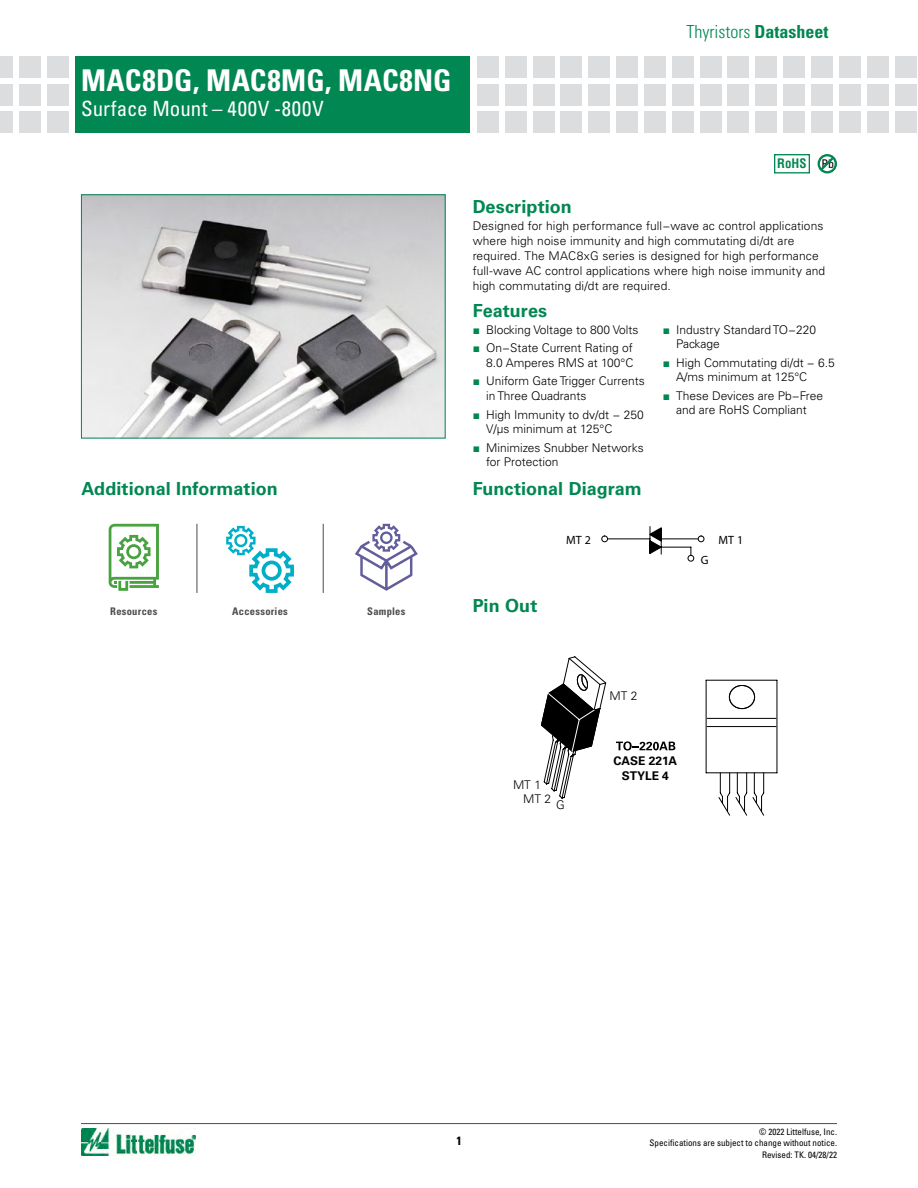
<style>
.page{position:relative;width:918px;height:1188px;background:#fff}
.page>*{position:absolute;margin:0;border:0;box-sizing:border-box;transform-origin:0 0}
.t1{font:700 condensed 30px "Univers LT Std";letter-spacing:.015em;color:#fff}
.t2{font:condensed 21px "Univers LT Std";letter-spacing:.015em;color:#fff}
.t3{font:700 18px "Univers LT Std";letter-spacing:.005em;color:#008752}
.t4{font:300 condensed 18px "Univers LT Std";color:#008752}
.t5{font:700 condensed 12.9px "Helvetica LT Std";color:#008752}
.t6{font:300 12px/14.4px "Univers LT Std";color:#000}
.t7{font:700 12px/14.9px "Univers LT Std";color:#000;text-align:center}
.t8{font:12px "Myriad Pro";color:#000}
.t9{font:condensed 12px "Univers LT Std";color:#000}
.t10{font:700 condensed 12px "Univers LT Std";color:#000}
.t11{font:700 condensed 10.5px "Univers LT Std";letter-spacing:.025em;color:#4d4d4f}
.t12{font:condensed 9px/10.8px "Univers LT Std";color:#000;text-align:right}
.s1{font-weight:700}
.s2{font-family:"Arial";font-weight:400;color:#008752}
</style>
<div class="page">
<hr style="left:81px;top:1123px;width:756px;height:1px;background:#4d4d4f">
<img style="left:81px;top:1129px;width:115px;height:26px">
<div style="left:75px;top:56px;width:395px;height:77px;background:#008752"></div>
<div style="left:47px;top:56px;width:21px;height:21px;background:#dcddde"></div>
<div style="left:47px;top:84px;width:21px;height:21px;background:#dcddde"></div>
<div style="left:47px;top:112px;width:21px;height:21px;background:#dcddde"></div>
<div style="left:19px;top:56px;width:21px;height:21px;background:#dcddde"></div>
<div style="left:19px;top:84px;width:21px;height:21px;background:#dcddde"></div>
<div style="left:19px;top:112px;width:21px;height:21px;background:#dcddde"></div>
<div style="left:0;top:56px;width:13px;height:21px;background:#dcddde"></div>
<div style="left:0;top:84px;width:13px;height:21px;background:#dcddde"></div>
<div style="left:0;top:112px;width:13px;height:21px;background:#dcddde"></div>
<div style="left:895px;top:56px;width:21px;height:21px;background:#dcddde"></div>
<div style="left:895px;top:84px;width:21px;height:21px;background:#dcddde"></div>
<div style="left:895px;top:112px;width:21px;height:21px;background:#dcddde"></div>
<div style="left:477px;top:56px;width:22px;height:21px;background:#dcddde"></div>
<div style="left:477px;top:84px;width:22px;height:21px;background:#dcddde"></div>
<div style="left:477px;top:112px;width:22px;height:21px;background:#dcddde"></div>
<div style="left:505px;top:56px;width:21px;height:21px;background:#dcddde"></div>
<div style="left:505px;top:84px;width:21px;height:21px;background:#dcddde"></div>
<div style="left:505px;top:112px;width:21px;height:21px;background:#dcddde"></div>
<div style="left:533px;top:56px;width:21px;height:21px;background:#dcddde"></div>
<div style="left:533px;top:84px;width:21px;height:21px;background:#dcddde"></div>
<div style="left:533px;top:112px;width:21px;height:21px;background:#dcddde"></div>
<div style="left:561px;top:56px;width:21px;height:21px;background:#dcddde"></div>
<div style="left:561px;top:84px;width:21px;height:21px;background:#dcddde"></div>
<div style="left:561px;top:112px;width:21px;height:21px;background:#dcddde"></div>
<div style="left:589px;top:56px;width:21px;height:21px;background:#dcddde"></div>
<div style="left:589px;top:84px;width:21px;height:21px;background:#dcddde"></div>
<div style="left:589px;top:112px;width:21px;height:21px;background:#dcddde"></div>
<div style="left:616px;top:56px;width:22px;height:21px;background:#dcddde"></div>
<div style="left:616px;top:84px;width:22px;height:21px;background:#dcddde"></div>
<div style="left:616px;top:112px;width:22px;height:21px;background:#dcddde"></div>
<div style="left:644px;top:56px;width:22px;height:21px;background:#dcddde"></div>
<div style="left:644px;top:84px;width:22px;height:21px;background:#dcddde"></div>
<div style="left:644px;top:112px;width:22px;height:21px;background:#dcddde"></div>
<div style="left:672px;top:56px;width:21px;height:21px;background:#dcddde"></div>
<div style="left:672px;top:84px;width:21px;height:21px;background:#dcddde"></div>
<div style="left:672px;top:112px;width:21px;height:21px;background:#dcddde"></div>
<div style="left:700px;top:56px;width:21px;height:21px;background:#dcddde"></div>
<div style="left:700px;top:84px;width:21px;height:21px;background:#dcddde"></div>
<div style="left:700px;top:112px;width:21px;height:21px;background:#dcddde"></div>
<div style="left:728px;top:56px;width:21px;height:21px;background:#dcddde"></div>
<div style="left:728px;top:84px;width:21px;height:21px;background:#dcddde"></div>
<div style="left:728px;top:112px;width:21px;height:21px;background:#dcddde"></div>
<div style="left:756px;top:56px;width:21px;height:21px;background:#dcddde"></div>
<div style="left:756px;top:84px;width:21px;height:21px;background:#dcddde"></div>
<div style="left:756px;top:112px;width:21px;height:21px;background:#dcddde"></div>
<div style="left:811px;top:56px;width:22px;height:21px;background:#dcddde"></div>
<div style="left:811px;top:84px;width:22px;height:21px;background:#dcddde"></div>
<div style="left:811px;top:112px;width:22px;height:21px;background:#dcddde"></div>
<div style="left:783px;top:56px;width:22px;height:21px;background:#dcddde"></div>
<div style="left:783px;top:84px;width:22px;height:21px;background:#dcddde"></div>
<div style="left:783px;top:112px;width:22px;height:21px;background:#dcddde"></div>
<div style="left:839px;top:56px;width:21px;height:21px;background:#dcddde"></div>
<div style="left:839px;top:84px;width:21px;height:21px;background:#dcddde"></div>
<div style="left:839px;top:112px;width:21px;height:21px;background:#dcddde"></div>
<div style="left:867px;top:56px;width:21px;height:21px;background:#dcddde"></div>
<div style="left:867px;top:84px;width:21px;height:21px;background:#dcddde"></div>
<div style="left:867px;top:112px;width:21px;height:21px;background:#dcddde"></div>
<svg style="left:818px;top:154px;width:19px;height:19px"></svg>
<img style="left:83px;top:196px;width:361px;height:240px">
<div style="left:81px;top:194px;width:365px;height:244px;border:1px solid #008752"></div>
<svg style="left:602px;top:526px;width:102px;height:35px"></svg>
<hr style="left:197px;top:524px;width:1px;height:69px;background:#4d4d4f">
<hr style="left:323px;top:524px;width:1px;height:69px;background:#4d4d4f">
<svg style="left:109px;top:524px;width:50px;height:67px"></svg>
<svg style="left:226px;top:526px;width:68px;height:67px"></svg>
<svg style="left:355px;top:524px;width:63px;height:67px"></svg>
<div style="left:774px;top:154px;width:36px;height:19px;border:1px solid #008752"></div>
<svg style="left:616px;top:741px;width:59px;height:10px"></svg>
<svg style="left:541px;top:657px;width:65px;height:142px"></svg>
<hr style="left:777px;top:680px;width:1px;height:93px;background:#000">
<hr style="left:706px;top:680px;width:71px;height:1px;background:#000">
<hr style="left:706px;top:680px;width:1px;height:93px;background:#000">
<hr style="left:706px;top:773px;width:71px;height:1px;background:#000">
<svg style="left:707px;top:685px;width:69px;height:130px"></svg>
<h1 class="t1" style="left:81px;top:62px;width:372px">MAC8DG, MAC8MG, MAC8NG</h1>
<h2 class="t2" style="left:81px;top:96px;width:244px">Surface Mount – 400V -800V</h2>
<h3 class="t3" style="left:81px;top:478px;width:198px">Additional Information</h3>
<h3 class="t4" style="left:686px;top:21px;width:143px">Thyristors <span class="s1">Datasheet</span></h3>
<h3 class="t3" style="left:473px;top:196px;width:101px">Description</h3>
<p class="t5" style="left:777px;top:155px;width:31px">RoHS</p>
<p class="t9" style="left:822px;top:156px;width:14px">Pb</p>
<p class="t6" style="left:473px;top:219px;width:354px;line-height:15px">Designed for high performance full−wave ac control applications where high noise immunity and high commutating di/dt are required. The MAC8xG series is designed for high performance full-wave AC control applications where high noise immunity and high commutating di/dt are required.</p>
<h3 class="t3" style="left:473px;top:300px;width:76px">Features</h3>
<p class="t6" style="left:473px;top:322px;width:167px"><span class="s2">■</span> Blocking Voltage to 800 Volts</p>
<p class="t6" style="left:473px;top:341px;width:162px;text-align:right"><span class="s2">■</span> On−State Current Rating of<br>8.0 Amperes RMS at 100°C</p>
<p class="t6" style="left:486px;top:374px;width:160px;text-indent:-14px"><span class="s2">■</span> Uniform Gate Trigger Currents in Three Quadrants</p>
<p class="t6" style="left:486px;top:407px;width:159px;text-indent:-14px"><span class="s2">■</span> High Immunity to dv/dt − 250<br>V/µs minimum at 125°C</p>
<p class="t6" style="left:486px;top:440px;width:159px;text-indent:-14px"><span class="s2">■</span> Minimizes Snubber Networks for Protection</p>
<h3 class="t3" style="left:473px;top:478px;width:171px">Functional Diagram</h3>
<p class="t8" style="left:566px;top:532px;width:26px">MT 2</p>
<p class="t6" style="left:676px;top:322px;width:141px;text-indent:-14px"><span class="s2">■</span> Industry Standard TO−220<br>Package</p>
<p class="t6" style="left:676px;top:355px;width:160px;text-indent:-14px"><span class="s2">■</span> High Commutating di/dt − 6.5<br>A/ms minimum at 125°C</p>
<p class="t6" style="left:663px;top:388px;width:162px;text-align:center"><span class="s2">■</span> These Devices are Pb−Free and are RoHS Compliant</p>
<p class="t8" style="left:701px;top:552px;width:9px">G</p>
<p class="t8" style="left:718px;top:532px;width:26px">MT 1</p>
<p class="t11" style="left:110px;top:604px;width:49px">Resources</p>
<p class="t11" style="left:232px;top:604px;width:57px">Accessories</p>
<p class="t11" style="left:367px;top:604px;width:40px">Samples</p>
<h3 class="t3" style="left:473px;top:596px;width:66px">Pin Out</h3>
<p class="t6" style="left:513px;top:777px;width:30px">MT 1</p>
<p class="t6" style="left:523px;top:792px;width:30px">MT 2</p>
<p class="t6" style="left:556px;top:797px;width:10px">G</p>
<p class="t6" style="left:610px;top:689px;width:30px">MT 2</p>
<p class="t7" style="left:613px;top:754px;width:65px">CASE 221A<br>STYLE 4</p>
<p class="t10" style="left:456px;top:1133px;width:7px">1</p>
<p class="t12" style="left:650px;top:1126px;width:189px">© 2022 Littelfuse, Inc.<br>Specifications are subject to change without notice.</p>
<p class="t12" style="left:762px;top:1149px;width:76px">Revised: TK. 04/28/22</p>
</div>
